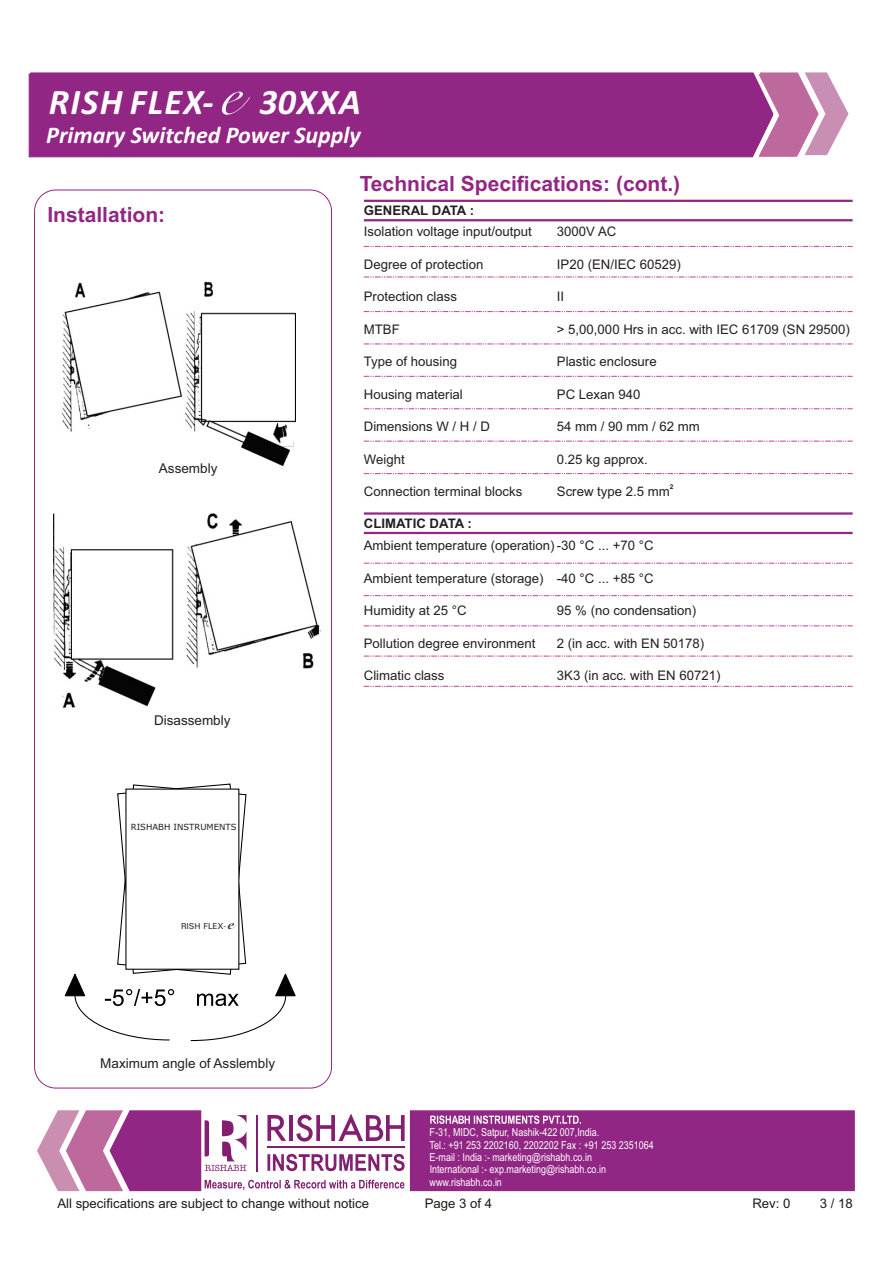
<style>
.page{position:relative;width:893px;height:1263px;background:#fff}
.page>*{position:absolute;margin:0;border:0;box-sizing:border-box;transform-origin:0 0}
.t1{font:italic 700 36px "Calibri";letter-spacing:.04em;color:#fff}
.t2{font:italic 700 24px "Calibri";color:#fff}
.t3{font:700 21px "Arial";color:#922684}
.t4{font:13.5px "Arial";color:#231f20}
.t5{font:13.2px "Arial";color:#231f20}
.t6{font:13.2px "Arial";color:#1f1a17}
.t7{font:700 13.2px "Arial";color:#231f20}
.t8{font:10.95px/12.5px "Arial Narrow";color:#fff}
.t9{font:8.55px "Verdana";color:#231f20}
.t10{font:500 8.55px "Univers";color:#231f20}
.t11{font:700 6.6px "Arial";color:#231f20}
.s1{font-family:"Roundhand BT";font-weight:400;font-style:normal;font-size:63.75px}
.s2{font-family:"Roundhand BT";font-weight:700;font-size:16.95px}
</style>
<div class="page">
<svg style="left:30px;top:72px;width:724px;height:2px"></svg>
<svg style="left:759px;top:72px;width:89px;height:85px"></svg>
<div style="left:29px;top:74px;width:744px;height:83px;background:#922684"></div>
<hr style="left:364px;top:219px;width:489px;height:2px;background:#922684">
<hr style="left:364px;top:200px;width:489px;height:2px;background:#922684">
<svg style="left:364px;top:246px;width:489px;height:1px"></svg>
<svg style="left:364px;top:276px;width:489px;height:2px"></svg>
<svg style="left:364px;top:311px;width:489px;height:1px"></svg>
<svg style="left:364px;top:343px;width:489px;height:1px"></svg>
<svg style="left:364px;top:376px;width:489px;height:1px"></svg>
<svg style="left:364px;top:408px;width:489px;height:1px"></svg>
<svg style="left:364px;top:441px;width:489px;height:1px"></svg>
<svg style="left:364px;top:595px;width:489px;height:1px"></svg>
<svg style="left:364px;top:625px;width:489px;height:1px"></svg>
<svg style="left:364px;top:655px;width:489px;height:2px"></svg>
<svg style="left:364px;top:686px;width:489px;height:1px"></svg>
<svg style="left:364px;top:473px;width:489px;height:1px"></svg>
<hr style="left:364px;top:532px;width:489px;height:2px;background:#922684">
<hr style="left:364px;top:512px;width:489px;height:3px;background:#922684">
<svg style="left:364px;top:563px;width:489px;height:1px"></svg>
<img style="left:61px;top:281px;width:235px;height:185px">
<img style="left:54px;top:513px;width:267px;height:195px">
<svg style="left:64px;top:783px;width:232px;height:258px"></svg>
<div style="left:126px;top:789px;width:113px;height:180px;background:#fff"></div>
<svg style="left:37px;top:1110px;width:73px;height:81px"></svg>
<svg style="left:110px;top:1110px;width:745px;height:81px;fill:#922684"></svg>
<svg style="left:430px;top:1115px;width:151px;height:9px"></svg>
<h1 class="t1" style="left:49px;top:87px;width:314px">RISH FLEX- <span class="s1">e</span>30XXA</h1>
<h2 class="t2" style="left:46px;top:125px;width:316px">Primary Switched Power Supply</h2>
<h3 class="t3" style="left:360px;top:175px;width:322px">Technical Specifications: (cont.)</h3>
<p class="t7" style="left:364px;top:205px;width:112px">GENERAL DATA :</p>
<p class="t5" style="left:364px;top:227px;width:170px">Isolation voltage input/output</p>
<p class="t5" style="left:557px;top:227px;width:61px">3000V AC</p>
<p class="t5" style="left:364px;top:259px;width:121px">Degree of protection</p>
<p class="t5" style="left:557px;top:259px;width:125px">IP20 (EN/IEC 60529)</p>
<p class="t5" style="left:364px;top:292px;width:95px">Protection class</p>
<p class="t5" style="left:557px;top:292px;width:9px">II</p>
<p class="t5" style="left:364px;top:324px;width:37px">MTBF</p>
<p class="t5" style="left:557px;top:324px;width:295px">&gt; 5,00,000 Hrs in acc. with IEC 61709 (SN 29500)</p>
<p class="t5" style="left:364px;top:357px;width:95px">Type of housing</p>
<p class="t5" style="left:557px;top:357px;width:101px">Plastic enclosure</p>
<p class="t5" style="left:364px;top:389px;width:101px">Housing material</p>
<p class="t5" style="left:557px;top:389px;width:85px">PC Lexan 940</p>
<p class="t5" style="left:364px;top:421px;width:128px">Dimensions W / H / D</p>
<p class="t5" style="left:557px;top:421px;width:145px">54 mm / 90 mm / 62 mm</p>
<p class="t5" style="left:364px;top:454px;width:42px">Weight</p>
<p class="t5" style="left:557px;top:454px;width:92px">0.25 kg approx.</p>
<p class="t11" style="left:670px;top:485px;width:5px">2</p>
<p class="t5" style="left:364px;top:486px;width:160px">Connection terminal blocks</p>
<p class="t5" style="left:557px;top:486px;width:114px">Screw type 2.5 mm</p>
<p class="t7" style="left:364px;top:519px;width:110px">CLIMATIC DATA :</p>
<p class="t5" style="left:364px;top:541px;width:291px">Ambient temperature (operation) -30 °C ... +70 °C</p>
<p class="t5" style="left:364px;top:573px;width:291px">Ambient temperature (storage) -40 °C ... +85 °C</p>
<p class="t5" style="left:364px;top:605px;width:104px">Humidity at 25 °C</p>
<p class="t5" style="left:557px;top:605px;width:141px">95 % (no condensation)</p>
<p class="t5" style="left:364px;top:638px;width:173px">Pollution degree environment</p>
<p class="t5" style="left:557px;top:638px;width:149px">2 (in acc. with EN 50178)</p>
<p class="t5" style="left:364px;top:670px;width:82px">Climatic class</p>
<p class="t5" style="left:557px;top:670px;width:165px">3K3 (in acc. with EN 60721)</p>
<h3 class="t3" style="left:47px;top:206px;width:119px">Installation:</h3>
<p class="t4" style="left:159px;top:463px;width:60px">Assembly</p>
<p class="t4" style="left:154px;top:715px;width:78px">Disassembly</p>
<p class="t9" style="left:131px;top:823px;width:107px">RISHABH INSTRUMENTS</p>
<p class="t10" style="left:181px;top:923px;width:59px">RISH FLEX- <span class="s2">e</span></p>
<p class="t4" style="left:100px;top:1058px;width:176px">Maximum angle of Asslembly</p>
<p class="t8" style="left:430px;top:1127px;width:226px">F-31, MIDC, Satpur, Nashik-422 007,India.<br>Tel.: +91 253 2202160, 2202202 Fax : +91 253 2351064<br>E-mail : India :- marketing@rishabh.co.in<br>International :- exp.marketing@rishabh.co.in www.rishabh.co.in</p>
<p class="t6" style="left:57px;top:1199px;width:313px">All specifications are subject to change without notice</p>
<p class="t6" style="left:425px;top:1199px;width:69px">Page 3 of 4</p>
<p class="t6" style="left:752px;top:1199px;width:40px">Rev: 0</p>
<p class="t6" style="left:820px;top:1199px;width:35px">3 / 18</p>
</div>
